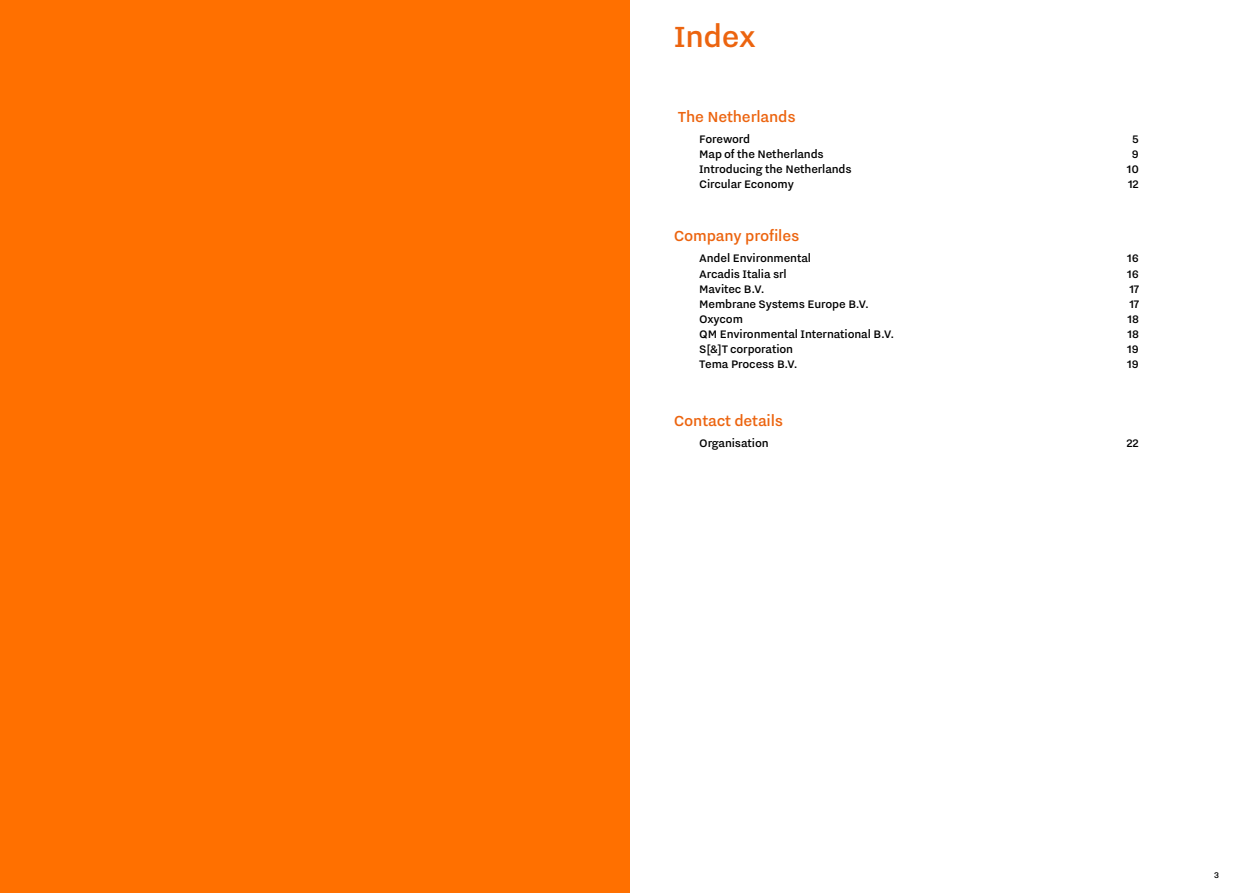
<style>
.page{position:relative;width:1259px;height:893px;background:#fff}
.page>*{position:absolute;margin:0;border:0;box-sizing:border-box;transform-origin:0 0}
.t1{font:500 36px "Nitti Grotesk";letter-spacing:-.01em;color:#ec640f}
.t2{font:500 18px "Nitti Grotesk";letter-spacing:-.01em;color:#ec640f}
.t3{font:500 13.5px "Nitti Grotesk";letter-spacing:-.01em;color:#000}
.t4{font:500 10.2px "Nitti Grotesk";color:#000}
</style>
<div class="page">
<div style="left:0;top:0;width:629px;height:893px;background:#ff7000"></div>
<p class="t1" style="left:674px;top:17px;width:83px">Index</p>
<p class="t2" style="left:678px;top:107px;width:119px">The Netherlands</p>
<p class="t3" style="left:699px;top:132px;width:53px">Foreword</p>
<p class="t3" style="left:1132px;top:132px;width:8px">5</p>
<p class="t3" style="left:699px;top:147px;width:126px">Map of the Netherlands</p>
<p class="t3" style="left:1132px;top:147px;width:9px">9</p>
<p class="t3" style="left:699px;top:162px;width:154px">Introducing the Netherlands</p>
<p class="t3" style="left:1126px;top:162px;width:14px">10</p>
<p class="t3" style="left:699px;top:177px;width:96px">Circular Economy</p>
<p class="t3" style="left:1128px;top:177px;width:12px">12</p>
<p class="t2" style="left:674px;top:226px;width:127px">Company profiles</p>
<p class="t3" style="left:699px;top:251px;width:113px">Andel Environmental</p>
<p class="t3" style="left:1127px;top:251px;width:13px">16</p>
<p class="t3" style="left:699px;top:267px;width:89px">Arcadis Italia srl</p>
<p class="t3" style="left:1127px;top:267px;width:13px">16</p>
<p class="t3" style="left:699px;top:282px;width:67px">Mavitec B.V.</p>
<p class="t3" style="left:1129px;top:282px;width:11px">17</p>
<p class="t3" style="left:699px;top:297px;width:171px">Membrane Systems Europe B.V.</p>
<p class="t3" style="left:1129px;top:297px;width:11px">17</p>
<p class="t3" style="left:699px;top:312px;width:45px">Oxycom</p>
<p class="t3" style="left:1127px;top:312px;width:13px">18</p>
<p class="t3" style="left:699px;top:327px;width:196px">QM Environmental International B.V.</p>
<p class="t3" style="left:1127px;top:327px;width:13px">18</p>
<p class="t3" style="left:699px;top:342px;width:95px">S[&amp;]T corporation</p>
<p class="t3" style="left:1127px;top:342px;width:13px">19</p>
<p class="t3" style="left:699px;top:357px;width:100px">Tema Process B.V.</p>
<p class="t3" style="left:1127px;top:357px;width:13px">19</p>
<p class="t2" style="left:674px;top:411px;width:111px">Contact details</p>
<p class="t3" style="left:699px;top:435px;width:71px">Organisation</p>
<p class="t3" style="left:1126px;top:435px;width:14px">22</p>
<p class="t4" style="left:1214px;top:870px;width:6px">3</p>
</div>
